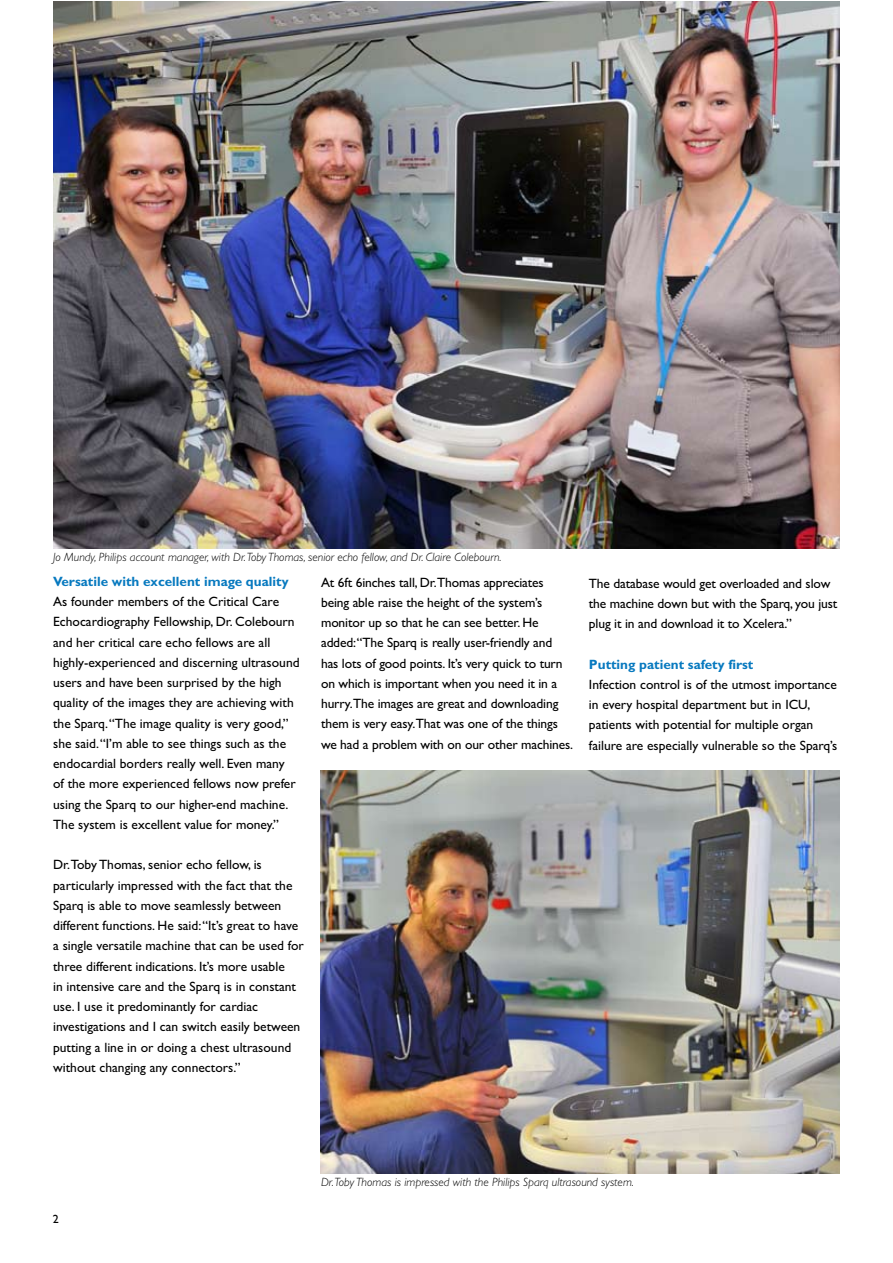
<style>
.page{position:relative;width:893px;height:1263px;background:#fff}
.page>*{position:absolute;margin:0;border:0;box-sizing:border-box;transform-origin:0 0}
.t1{font:500 13.5px/20.2px "Gill Sans Alt One WGL";color:#000}
.t2{font:700 13.5px "Gill Sans Alt One WGL";color:#0779bf}
.t3{font:italic 300 12px "Gill Sans Alt One WGL";color:#000}
.t4{font:500 12px "Gill Sans Alt One WGL";color:#000}
</style>
<div class="page">
<img style="left:53px;top:1px;width:787px;height:547px">
<img style="left:321px;top:771px;width:519px;height:403px">
<p class="t3" style="left:53px;top:549px;width:450px">Jo Mundy, Philips account manager, with Dr. Toby Thomas, senior echo fellow, and Dr. Claire Colebourn.</p>
<p class="t2" style="left:53px;top:572px;width:237px">Versatile with excellent image quality</p>
<p class="t1" style="left:53px;top:591px;width:248px">As founder members of the Critical Care Echocardiography Fellowship, Dr. Colebourn and her critical care echo fellows are all highly-experienced and discerning ultrasound users and have been surprised by the high quality of the images they are achieving with the Sparq. “The image quality is very good,” she said. “I’m able to see things such as the endocardial borders really well. Even many<br>of the more experienced fellows now prefer using the Sparq to our higher-end machine.<br>The system is excellent value for money.”</p>
<p class="t1" style="left:53px;top:854px;width:252px">Dr.Toby Thomas, senior echo fellow, is particularly impressed with the fact that the Sparq is able to move seamlessly between different functions. He said: “It’s great to have a single versatile machine that can be used for three different indications. It’s more usable<br>in intensive care and the Sparq is in constant use. I use it predominantly for cardiac investigations and I can switch easily between putting a line in or doing a chest ultrasound without changing any connectors.”</p>
<p class="t1" style="left:321px;top:572px;width:254px">At 6ft 6inches tall, Dr.Thomas appreciates being able raise the height of the system’s monitor up so that he can see better. He added:“The Sparq is really user-friendly and<br>has lots of good points. It’s very quick to turn on which is important when you need it in a hurry.The images are great and downloading them is very easy.That was one of the things we had a problem with on our other machines.</p>
<p class="t1" style="left:589px;top:573px;width:250px">The database would get overloaded and slow the machine down but with the Sparq, you just plug it in and download it to Xcelera.”</p>
<p class="t2" style="left:589px;top:655px;width:166px">Putting patient safety first</p>
<p class="t1" style="left:589px;top:674px;width:250px">Infection control is of the utmost importance in every hospital department but in ICU, patients with potential for multiple organ failure are especially vulnerable so the Sparq’s</p>
<p class="t4" style="left:53px;top:1211px;width:7px">2</p>
<p class="t3" style="left:321px;top:1174px;width:314px">Dr. Toby Thomas is impressed with the Philips Sparq ultrasound system.</p>
</div>
